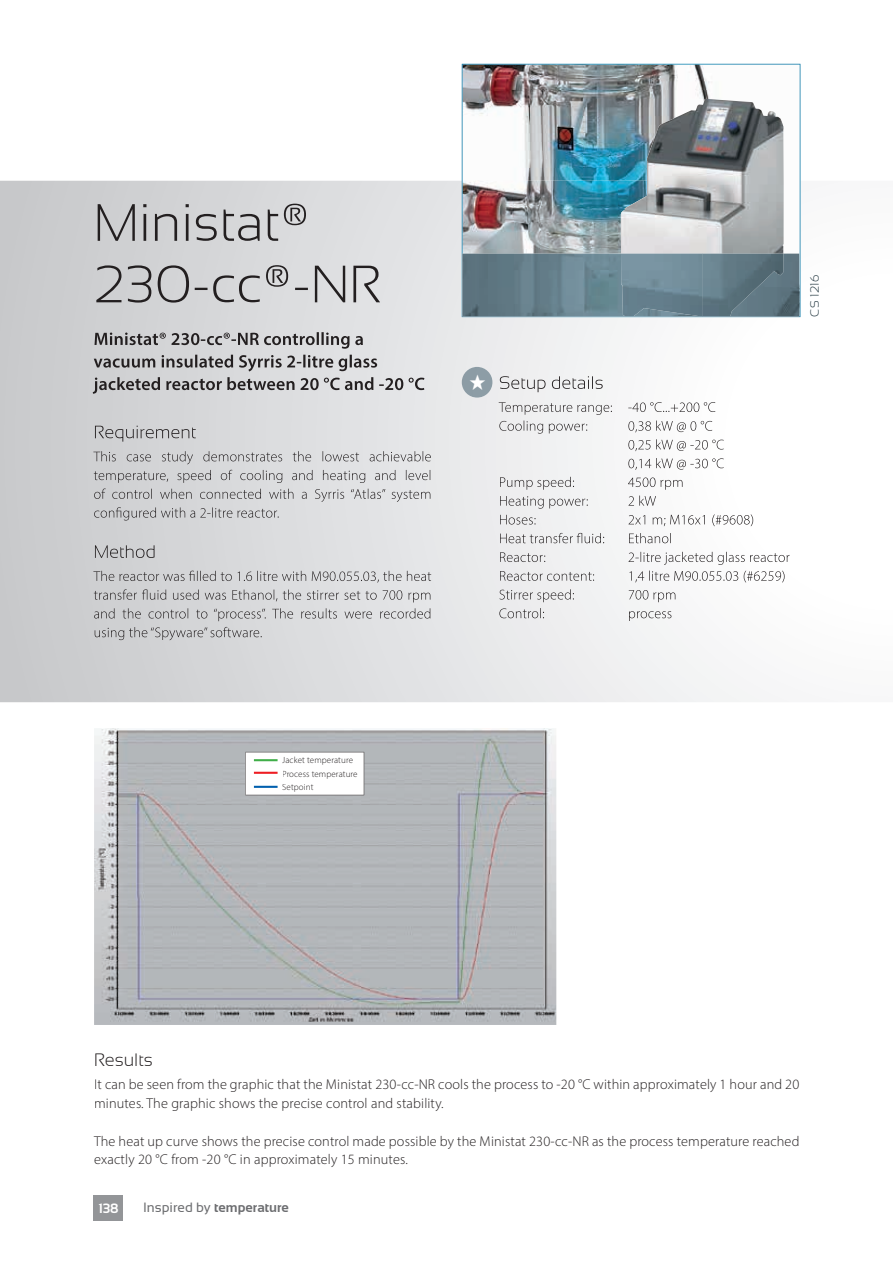
<style>
.page{position:relative;width:893px;height:1263px;background:#fff}
.page>*{position:absolute;margin:0;border:0;box-sizing:border-box;transform-origin:0 0}
.t1{font:35.1px "Entypo";color:#fff}
.t2{font:300 18px "Sansation";color:#231f20}
.t3{font:300 14.25px/18.8px "Myriad Pro";letter-spacing:.01em;color:#231f20}
.t4{font:700 13.5px "Sansation";color:#6c6d70}
.t5{font:700 13.5px "Sansation";color:#fff}
.t6{font:300 12px "Sansation";letter-spacing:.02em;color:#1b3039}
.t7{font:300 9px/13.5px "Myriad Pro";letter-spacing:.01em;color:#231f20}
.s1{font-weight:400}
</style>
<div class="page">
<div style="left:94px;top:1195px;width:29px;height:26px;background:#939598"></div>
<svg style="left:0;top:181px;width:801px;height:521px"></svg>
<img style="left:98px;top:204px;width:208px;height:37px">
<img style="left:96px;top:265px;width:284px;height:38px">
<img style="left:95px;top:426px;width:101px;height:16px">
<img style="left:93px;top:451px;width:338px;height:13px">
<img style="left:94px;top:470px;width:337px;height:13px">
<img style="left:94px;top:488px;width:337px;height:14px">
<img style="left:94px;top:507px;width:185px;height:13px">
<img style="left:95px;top:545px;width:60px;height:13px">
<img style="left:93px;top:571px;width:338px;height:12px">
<img style="left:94px;top:589px;width:337px;height:13px">
<img style="left:94px;top:608px;width:337px;height:13px">
<img style="left:95px;top:627px;width:167px;height:13px">
<img style="left:95px;top:332px;width:269px;height:17px">
<img style="left:94px;top:355px;width:284px;height:16px">
<img style="left:93px;top:377px;width:331px;height:17px">
<img style="left:500px;top:376px;width:103px;height:16px">
<img style="left:499px;top:402px;width:216px;height:13px">
<img style="left:499px;top:420px;width:213px;height:14px">
<img style="left:499px;top:439px;width:225px;height:12px">
<img style="left:499px;top:458px;width:225px;height:12px">
<img style="left:500px;top:477px;width:182px;height:13px">
<img style="left:500px;top:495px;width:156px;height:14px">
<img style="left:500px;top:514px;width:253px;height:12px">
<img style="left:500px;top:533px;width:171px;height:10px">
<img style="left:500px;top:552px;width:290px;height:13px">
<img style="left:500px;top:570px;width:285px;height:12px">
<img style="left:499px;top:589px;width:176px;height:13px">
<img style="left:499px;top:608px;width:172px;height:13px">
<div style="left:462px;top:367px;width:30px;height:31px;background:#8d9da6;border-radius:15px"></div>
<img style="left:94px;top:728px;width:462px;height:297px">
<svg style="left:246px;top:752px;width:118px;height:43px"></svg>
<hr style="left:254px;top:759px;width:24px;height:2px;background:#40ae49">
<hr style="left:254px;top:772px;width:24px;height:2px;background:#ee1d23">
<hr style="left:254px;top:786px;width:24px;height:2px;background:#0160ae">
<div style="left:282px;top:757px;width:71px;height:8px;background:#fff"></div>
<div style="left:283px;top:771px;width:74px;height:8px;background:#fff"></div>
<div style="left:283px;top:784px;width:30px;height:8px;background:#fff"></div>
<img style="left:462px;top:64px;width:338px;height:253px">
<img style="left:462px;top:254px;width:337px;height:63px">
<h1 class="t1" style="left:468px;top:359px;width:20px">7</h1>
<p class="t6" style="left:808px;top:317px;width:43px;rotate:-90deg">CS 1216</p>
<p class="t7" style="left:282px;top:753px;width:77px">Jacket temperature<br>Process temperature<br>Setpoint</p>
<p class="t2" style="left:94px;top:1050px;width:60px">Results</p>
<p class="t3" style="left:94px;top:1075px;width:707px">It can be seen from the graphic that the Ministat 230-cc-NR cools the process to -20 °C within approximately 1 hour and 20 minutes. The graphic shows the precise control and stability.</p>
<p class="t3" style="left:94px;top:1131px;width:707px">The heat up curve shows the precise control made possible by the Ministat 230-cc-NR as the process temperature reached exactly 20 °C from -20 °C in approximately 15 minutes.</p>
<p class="t5" style="left:98px;top:1201px;width:22px">138</p>
<p class="t4" style="left:143px;top:1200px;width:147px"><span class="s1">Inspired by</span> temperature</p>
</div>
